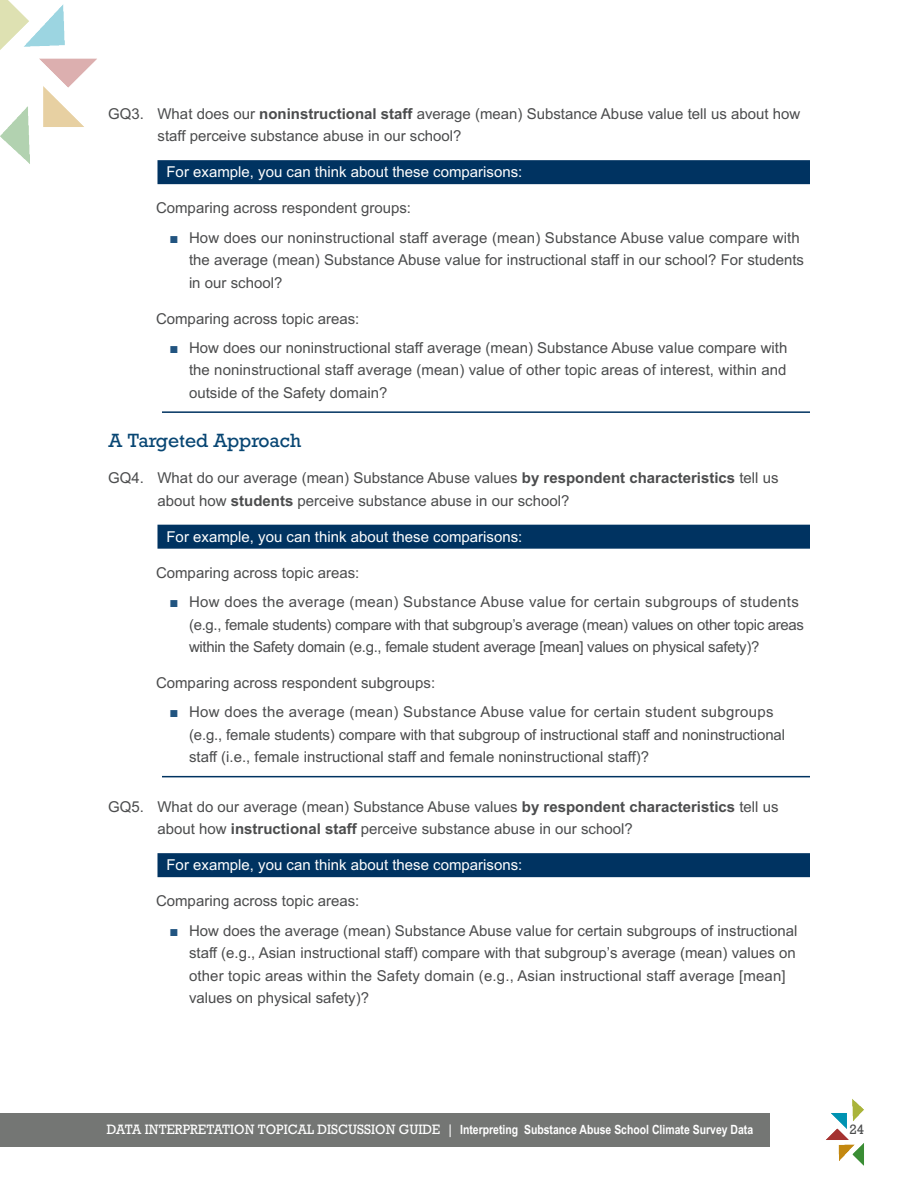
<style>
.page{position:relative;width:918px;height:1188px;background:#fff}
.page>*{position:absolute;margin:0;border:0;box-sizing:border-box;transform-origin:0 0}
.t1{font:18px "Rockwell";color:#084673}
.t2{font:15px/22.5px "Arial";color:#4b4c4d}
.t3{font:15px/22.5px "Arial";letter-spacing:-.02em;color:#4b4c4d}
.t4{font:15px "Arial";color:#fff}
.t5{font:700 12.75px "Arial Narrow";color:#fff}
.t6{font:12.75px "Rockwell";color:#4b4c4d}
.s1{font-weight:700}
.s2{color:#215480}
.s3{font-family:"Rockwell";font-weight:400}
</style>
<div class="page">
<div style="left:0;top:1113px;width:770px;height:34px;background:#747674"></div>
<img style="left:0;top:0;width:97px;height:164px">
<img style="left:826px;top:1099px;width:38px;height:67px">
<div style="left:157px;top:160px;width:653px;height:24px;background:#003361"></div>
<hr style="left:162px;top:411px;width:648px;height:2px;background:#003361">
<div style="left:157px;top:525px;width:653px;height:24px;background:#003361"></div>
<hr style="left:162px;top:776px;width:648px;height:1px;background:#003361">
<div style="left:157px;top:853px;width:653px;height:24px;background:#003361"></div>
<p class="t2" style="left:158px;top:103px;width:644px;text-indent:-50px">GQ3. What does our <span class="s1">noninstructional staff</span> average (mean) Substance Abuse value tell us about how staff perceive substance abuse in our school?</p>
<p class="t4" style="left:166px;top:162px;width:357px">For example, you can think about these comparisons:</p>
<p class="t2" style="left:156px;top:197px;width:257px">Comparing across respondent groups:</p>
<p class="t2" style="left:189px;top:226px;width:617px;text-indent:-20px"><span class="s2">■</span> How does our noninstructional staff average (mean) Substance Abuse value compare with the average (mean) Substance Abuse value for instructional staff in our school? For students in our school?</p>
<p class="t2" style="left:156px;top:307px;width:205px">Comparing across topic areas:</p>
<p class="t2" style="left:189px;top:337px;width:600px;text-align:justify;text-indent:-20px"><span class="s2">■</span> How does our noninstructional staff average (mean) Substance Abuse value compare with the noninstructional staff average (mean) value of other topic areas of interest, within and outside of the Safety domain?</p>
<p class="t1" style="left:108px;top:430px;width:195px">A Targeted Approach</p>
<p class="t2" style="left:158px;top:467px;width:623px;text-indent:-50px">GQ4. What do our average (mean) Substance Abuse values <span class="s1">by respondent characteristics</span> tell us about how <span class="s1">students</span> perceive substance abuse in our school?</p>
<p class="t4" style="left:166px;top:527px;width:357px">For example, you can think about these comparisons:</p>
<p class="t2" style="left:156px;top:562px;width:205px">Comparing across topic areas:</p>
<p class="t3" style="left:189px;top:591px;width:617px;text-indent:-20px"><span class="s2">■</span> How does the average (mean) Substance Abuse value for certain subgroups of students (e.g., female students) compare with that subgroup’s average (mean) values on other topic areas within the Safety domain (e.g., female student average [mean] values on physical safety)?</p>
<p class="t2" style="left:156px;top:672px;width:281px">Comparing across respondent subgroups:</p>
<p class="t2" style="left:189px;top:701px;width:598px;text-indent:-20px"><span class="s2">■</span> How does the average (mean) Substance Abuse value for certain student subgroups (e.g., female students) compare with that subgroup of instructional staff and noninstructional staff (i.e., female instructional staff and female noninstructional staff)?</p>
<p class="t2" style="left:158px;top:796px;width:623px;text-indent:-50px">GQ5. What do our average (mean) Substance Abuse values <span class="s1">by respondent characteristics</span> tell us about how <span class="s1">instructional staff</span> perceive substance abuse in our school?</p>
<p class="t4" style="left:166px;top:855px;width:357px">For example, you can think about these comparisons:</p>
<p class="t2" style="left:156px;top:890px;width:205px">Comparing across topic areas:</p>
<p class="t2" style="left:189px;top:919px;width:610px;text-indent:-20px"><span class="s2">■</span> How does the average (mean) Substance Abuse value for certain subgroups of instructional staff (e.g., Asian instructional staff) compare with that subgroup’s average (mean) values on other topic areas within the Safety domain (e.g., Asian instructional staff average [mean] values on physical safety)?</p>
<p class="t5" style="left:107px;top:1120px;width:648px"><span class="s3">DATA INTERPRETATION TOPICAL DISCUSSION GUIDE |</span> Interpreting Substance Abuse School Climate Survey Data</p>
<p class="t6" style="left:850px;top:1121px;width:16px">24</p>
</div>
